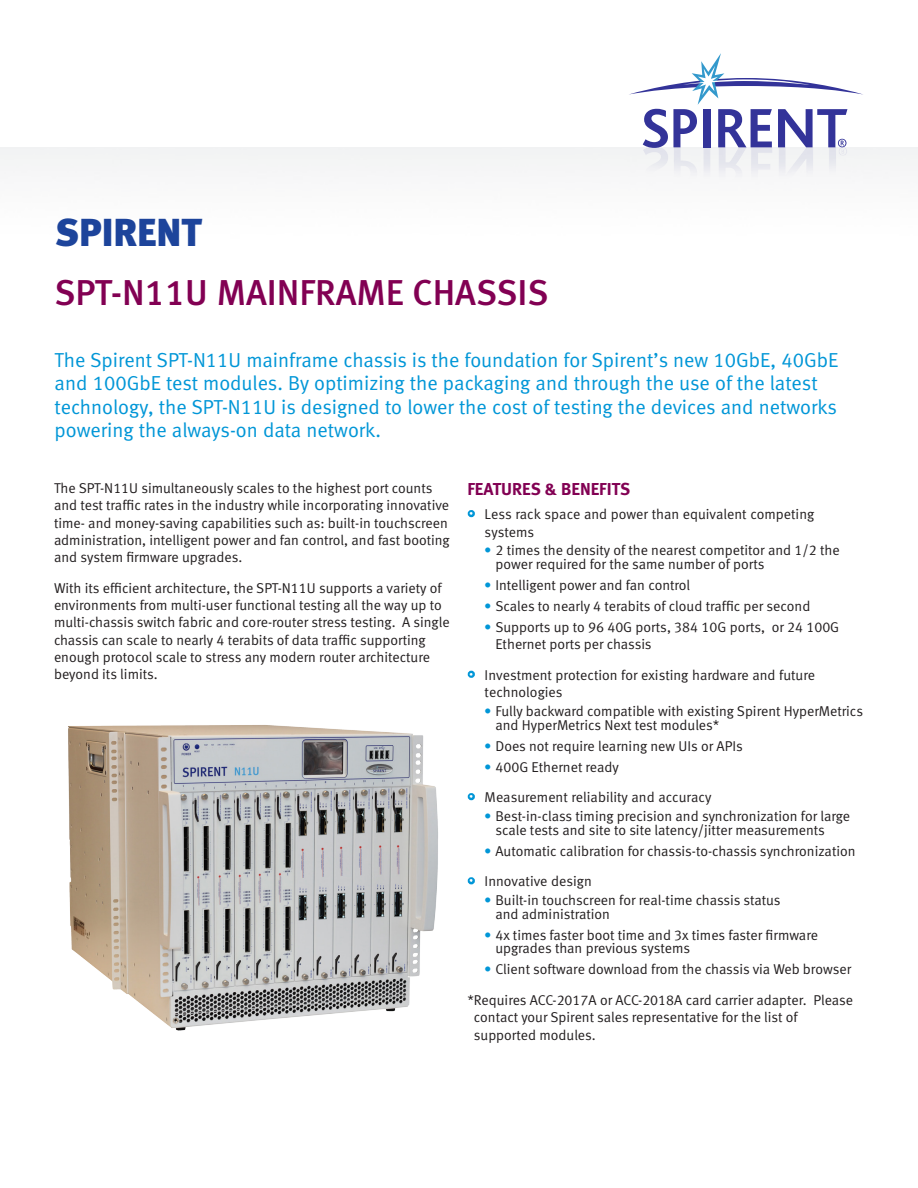
<style>
.page{position:relative;width:918px;height:1188px;background:#fff}
.page>*{position:absolute;margin:0;border:0;box-sizing:border-box;transform-origin:0 0}
.t1{font:39px "Meta Black LF";color:#1d449b}
.t2{font:36px "Meta Medium LF";color:#820053}
.t3{font:20.25px/23.2px "Meta Normal LF";color:#0196d7}
.SUBHEAD{font:17.25px "Meta Bold LF";color:#820053}
.Body_Text{font:14.25px/17.2px "Meta Normal LF";color:#231f20}
.s1{font-family:"Meta Black LF";color:#0196d7}
</style>
<div class="page">
<img style="left:0;top:147px;width:918px;height:371px">
<svg style="left:629px;top:53px;width:234px;height:69px"></svg>
<img style="left:587px;top:122px;width:318px;height:131px">
<div style="left:468px;top:510px;width:7px;height:7px;border:4px solid #0196d7;border-radius:50%"></div>
<div style="left:468px;top:671px;width:7px;height:7px;border:4px solid #0196d7;border-radius:50%"></div>
<div style="left:468px;top:793px;width:7px;height:7px;border:4px solid #0196d7;border-radius:50%"></div>
<div style="left:468px;top:877px;width:7px;height:7px;border:4px solid #0196d7;border-radius:50%"></div>
<img style="left:68px;top:725px;width:370px;height:306px">
<h1 class="t1" style="left:55px;top:209px;width:148px">SPIRENT</h1>
<h2 class="t2" style="left:55px;top:272px;width:496px">SPT-N11U MAINFRAME CHASSIS</h2>
<p class="t3" style="left:55px;top:348px;width:785px">The Spirent SPT-N11U mainframe chassis is the foundation for Spirent’s new 10GbE, 40GbE and 100GbE test modules. By optimizing the packaging and through the use of the latest technology, the SPT-N11U is designed to lower the cost of testing the devices and networks powering the always-on data network.</p>
<p class="Body_Text" style="left:54px;top:479px;width:397px">The SPT-N11U simultaneously scales to the highest port counts and test traffic rates in the industry while incorporating innovative time- and money-saving capabilities such as: built-in touchscreen administration, intelligent power and fan control, and fast booting and system firmware upgrades.</p>
<p class="Body_Text" style="left:54px;top:579px;width:397px">With its efficient architecture, the SPT-N11U supports a variety of environments from multi-user functional testing all the way up to multi-chassis switch fabric and core-router stress testing. A single chassis can scale to nearly 4 terabits of data traffic supporting enough protocol scale to stress any modern router architecture beyond its limits.</p>
<p class="SUBHEAD" style="left:467px;top:479px;width:164px">FEATURES &amp; BENEFITS</p>
<p class="Body_Text" style="left:485px;top:506px;width:331px;text-indent:-15px"><sup>•</sup> Less rack space and power than equivalent competing systems</p>
<p class="Body_Text" style="left:495px;top:544px;width:346px;line-height:13.5px;text-indent:-11px"><span class="s1">•</span> 2 times the density of the nearest competitor and 1/2 the power required for the same number of ports</p>
<p class="Body_Text" style="left:485px;top:576px;width:207px"><span class="s1">•</span> Intelligent power and fan control</p>
<p class="Body_Text" style="left:485px;top:597px;width:327px"><span class="s1">•</span> Scales to nearly 4 terabits of cloud traffic per second</p>
<p class="Body_Text" style="left:495px;top:618px;width:345px;text-indent:-11px"><span class="s1">•</span> Supports up to 96 40G ports, 384 10G ports, or 24 100G<br>Ethernet ports per chassis</p>
<p class="Body_Text" style="left:485px;top:666px;width:332px;text-indent:-15px"><sup>•</sup> Investment protection for existing hardware and future technologies</p>
<p class="Body_Text" style="left:495px;top:704px;width:369px;line-height:13.5px;text-indent:-11px"><span class="s1">•</span> Fully backward compatible with existing Spirent HyperMetrics and HyperMetrics Next test modules*</p>
<p class="Body_Text" style="left:485px;top:737px;width:260px"><span class="s1">•</span> Does not require learning new UIs or APIs</p>
<p class="Body_Text" style="left:485px;top:758px;width:136px"><span class="s1">•</span> 400G Ethernet ready</p>
<p class="Body_Text" style="left:470px;top:789px;width:243px"><sup>•</sup> Measurement reliability and accuracy</p>
<p class="Body_Text" style="left:495px;top:809px;width:356px;line-height:13.5px;text-indent:-11px"><span class="s1">•</span> Best-in-class timing precision and synchronization for large scale tests and site to site latency/jitter measurements</p>
<p class="Body_Text" style="left:485px;top:842px;width:372px"><span class="s1">•</span> Automatic calibration for chassis-to-chassis synchronization</p>
<p class="Body_Text" style="left:470px;top:873px;width:124px"><sup>•</sup> Innovative design</p>
<p class="Body_Text" style="left:495px;top:894px;width:287px;line-height:13.5px;text-indent:-11px"><span class="s1">•</span> Built-in touchscreen for real-time chassis status and administration</p>
<p class="Body_Text" style="left:495px;top:928px;width:324px;line-height:13.5px;text-indent:-11px"><span class="s1">•</span> 4x times faster boot time and 3x times faster firmware upgrades than previous systems</p>
<p class="Body_Text" style="left:485px;top:961px;width:368px"><span class="s1">•</span> Client software download from the chassis via Web browser</p>
<p class="Body_Text" style="left:474px;top:991px;width:381px;text-indent:-7px">*Requires ACC-2017A or ACC-2018A card carrier adapter. Please contact your Spirent sales representative for the list of supported modules.</p>
</div>
